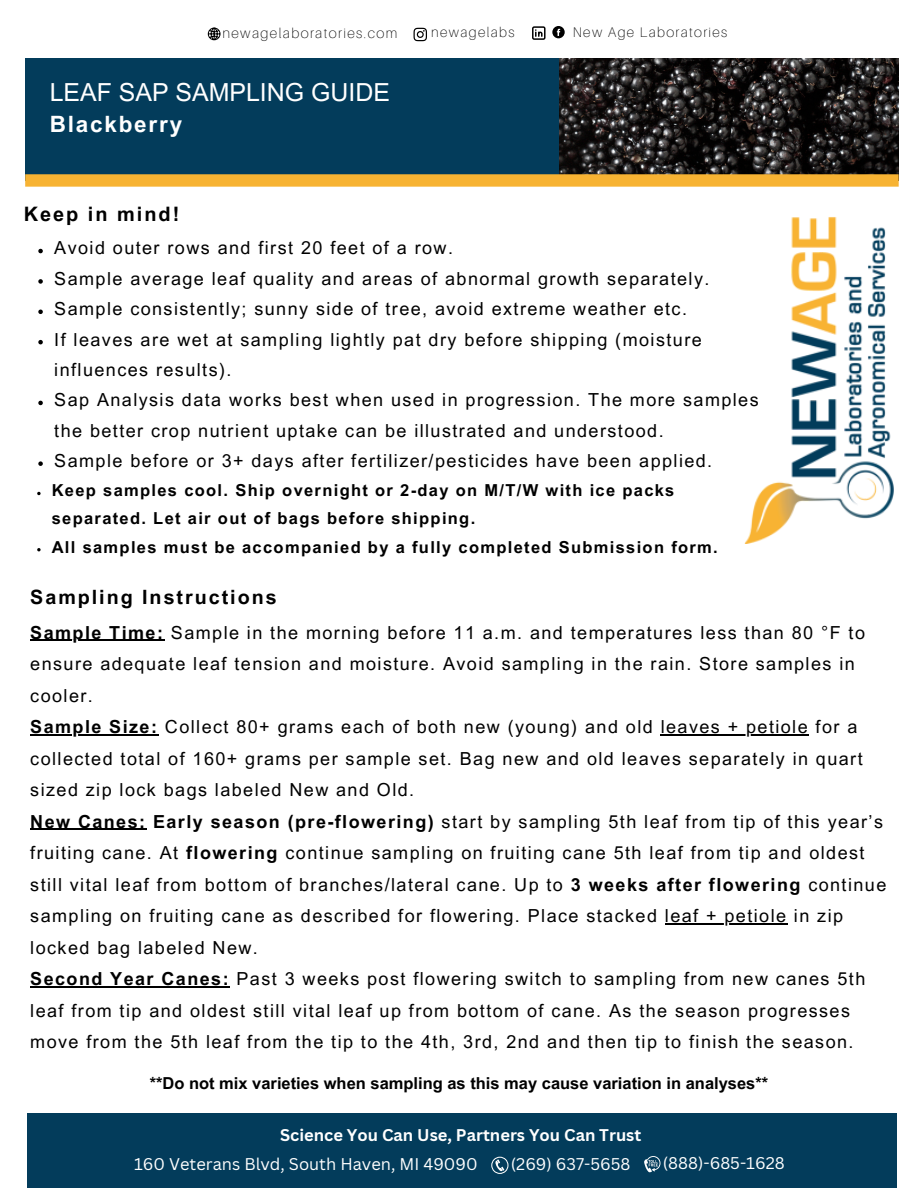
<style>
.page{position:relative;width:918px;height:1188px;background:#fff}
.page>*{position:absolute;margin:0;border:0;box-sizing:border-box;transform-origin:0 0}
.t1{font:24.9px "Arial MT Pro";color:#fff}
.t2{font:700 22.5px "Arial MT Pro";letter-spacing:.08em;color:#fff}
.t3{font:700 19.95px "Arial MT Pro";letter-spacing:.1em;color:#000}
.t4{font:700 19.65px "Arial MT Pro";letter-spacing:.1em;color:#000}
.t5{font:18px/31.5px "Arial MT Pro";letter-spacing:.08em;color:#000}
.t6{font:700 16.5px/28.2px "Arial MT Pro";letter-spacing:.08em;color:#000}
.t7{font:700 16.5px "Arial MT Pro";color:#000}
.t8{font:16.5px "Canva Sans";color:#fff}
.t9{font:700 16.5px "Canva Sans";color:#fff}
.t10{font:100 14.1px "Aileron";letter-spacing:.1em;color:#000}
.t11{font:100 13.95px "Aileron";letter-spacing:.1em;color:#000}
.s1{font-weight:700}
</style>
<div class="page">
<img style="left:745px;top:217px;width:149px;height:326px">
<img style="left:559px;top:58px;width:339px;height:116px">
<div style="left:25px;top:58px;width:534px;height:122px;background:#033c5b"></div>
<div style="left:25px;top:174px;width:874px;height:13px;background:#f7b333"></div>
<svg style="left:208px;top:28px;width:12px;height:12px"></svg>
<svg style="left:414px;top:28px;width:13px;height:13px"></svg>
<svg style="left:552px;top:26px;width:13px;height:12px"></svg>
<svg style="left:532px;top:26px;width:14px;height:14px"></svg>
<div style="left:27px;top:1113px;width:869px;height:75px;background:#033c5b"></div>
<svg style="left:491px;top:1157px;width:17px;height:17px"></svg>
<svg style="left:644px;top:1156px;width:16px;height:17px"></svg>
<svg style="left:38px;top:249px;width:5px;height:4px"></svg>
<svg style="left:38px;top:279px;width:5px;height:5px"></svg>
<svg style="left:38px;top:310px;width:5px;height:4px"></svg>
<svg style="left:38px;top:340px;width:5px;height:4px"></svg>
<svg style="left:38px;top:401px;width:5px;height:4px"></svg>
<svg style="left:38px;top:461px;width:5px;height:5px"></svg>
<svg style="left:37px;top:492px;width:4px;height:3px"></svg>
<svg style="left:37px;top:548px;width:4px;height:3px"></svg>
<hr style="left:30px;top:640px;width:134px;height:1px;background:#000">
<hr style="left:30px;top:734px;width:129px;height:1px;background:#000">
<hr style="left:661px;top:734px;width:148px;height:1px;background:#000">
<hr style="left:30px;top:829px;width:109px;height:1px;background:#000">
<hr style="left:665px;top:923px;width:123px;height:1px;background:#000">
<hr style="left:30px;top:986px;width:181px;height:1px;background:#000">
<svg style="left:211px;top:986px;width:19px;height:1px"></svg>
<p class="t10" style="left:222px;top:24px;width:177px">newagelaboratories.com</p>
<p class="t11" style="left:431px;top:24px;width:85px">newagelabs</p>
<p class="t11" style="left:573px;top:23px;width:156px">New Age Laboratories</p>
<p class="t1" style="left:50px;top:83px;width:342px">LEAF SAP SAMPLING GUIDE</p>
<p class="t2" style="left:50px;top:115px;width:134px">Blackberry</p>
<p class="t3" style="left:24px;top:207px;width:157px">Keep in mind!</p>
<p class="t5" style="left:54px;top:235px;width:400px">Avoid outer rows and first 20 feet of a row.</p>
<h3 class="t5" style="left:54px;top:265px;width:657px">Sample average leaf quality and areas of abnormal growth separately.</h3>
<p class="t5" style="left:54px;top:295px;width:634px">Sample consistently; sunny side of tree, avoid extreme weather etc.</p>
<p class="t5" style="left:54px;top:326px;width:649px;line-height:30.3px">If leaves are wet at sampling lightly pat dry before shipping (moisture influences results).</p>
<p class="t5" style="left:54px;top:387px;width:706px;line-height:30.3px">Sap Analysis data works best when used in progression. The more samples the better crop nutrient uptake can be illustrated and understood.</p>
<p class="t5" style="left:54px;top:447px;width:660px">Sample before or 3+ days after fertilizer/pesticides have been applied.</p>
<p class="t6" style="left:52px;top:478px;width:624px">Keep samples cool. Ship overnight or 2-day on M/T/W with ice packs separated. Let air out of bags before shipping.</p>
<p class="t6" style="left:52px;top:535px;width:668px">All samples must be accompanied by a fully completed Submission form.</p>
<h6 class="t4" style="left:30px;top:590px;width:248px">Sampling Instructions</h6>
<h3 class="t5" style="left:30px;top:619px;width:836px"><span class="s1">Sample Time:</span> Sample in the morning before 11 a.m. and temperatures less than 80 °F to ensure adequate leaf tension and moisture. Avoid sampling in the rain. Store samples in cooler.</h3>
<h4 class="t5" style="left:30px;top:713px;width:829px"><span class="s1">Sample Size:</span> Collect 80+ grams each of both new (young) and old leaves + petiole for a</h4>
<h5 class="t5" style="left:30px;top:745px;width:858px">collected total of 160+ grams per sample set. Bag new and old leaves separately in quart sized zip lock bags labeled New and Old.<br><span class="s1">New Canes: Early season (pre-flowering)</span> start by sampling 5th leaf from tip of this year’s fruiting cane. At <span class="s1">flowering</span> continue sampling on fruiting cane 5th leaf from tip and oldest still vital leaf from bottom of branches/lateral cane. Up to <span class="s1">3 weeks after flowering</span> continue sampling on fruiting cane as described for flowering. Place stacked leaf + petiole in zip</h5>
<h5 class="t5" style="left:30px;top:934px;width:837px">locked bag labeled New.<br><span class="s1">Second Year Canes:</span> Past 3 weeks post flowering switch to sampling from new canes 5th leaf from tip and oldest still vital leaf up from bottom of cane. As the season progresses move from the 5th leaf from the tip to the 4th, 3rd, 2nd and then tip to finish the season.</h5>
<p class="t7" style="left:150px;top:1077px;width:620px">**Do not mix varieties when sampling as this may cause variation in analyses**</p>
<p class="t9" style="left:280px;top:1123px;width:363px">Science You Can Use, Partners You Can Trust</p>
<p class="t8" style="left:134px;top:1152px;width:345px">160 Veterans Blvd, South Haven, MI 49090</p>
<h1 class="t8" style="left:511px;top:1152px;width:121px">(269) 637-5658</h1>
<h2 class="t8" style="left:663px;top:1151px;width:123px">(888)-685-1628</h2>
</div>
